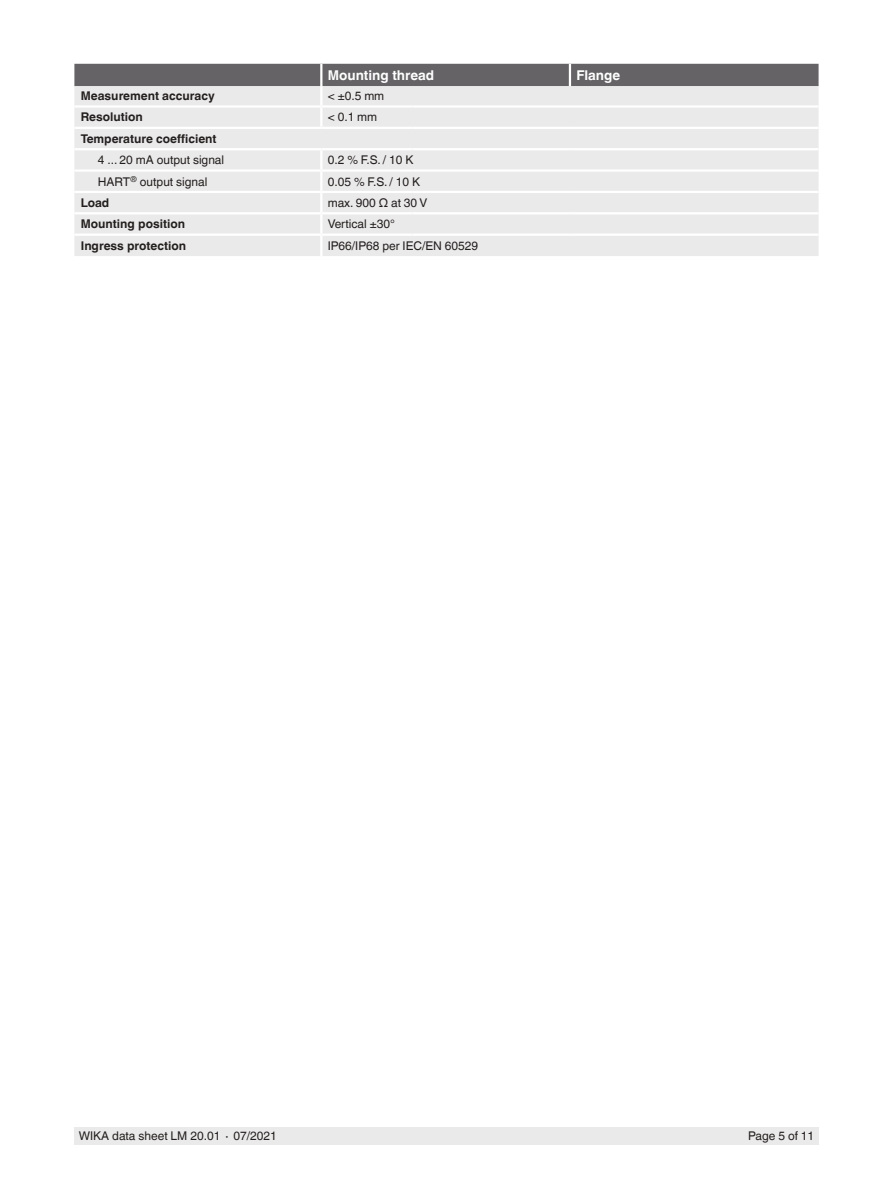
<style>
.page{position:relative;width:893px;height:1188px;background:#fff}
.page>*{position:absolute;margin:0;border:0;box-sizing:border-box;transform-origin:0 0}
.t1{font:700 13.5px "Helvetica World";color:#fff}
.t2{font:12px "Helvetica World";color:#241f1f}
.t3{font:700 12px "Helvetica World";color:#241f1f}
</style>
<div class="page">
<div style="left:74px;top:1128px;width:745px;height:17px;background:#ebeaea"></div>
<div style="left:74px;top:129px;width:745px;height:127px;background:#ebeaea"></div>
<svg style="left:74px;top:64px;width:745px;height:63px;background:#bbbabb"></svg>
<hr style="left:412px;top:105px;width:158px;height:3px;background:#fff">
<hr style="left:570px;top:105px;width:249px;height:3px;background:#fff">
<hr style="left:74px;top:169px;width:247px;height:3px;background:#fff">
<hr style="left:321px;top:169px;width:91px;height:3px;background:#fff">
<hr style="left:412px;top:169px;width:158px;height:3px;background:#fff">
<hr style="left:570px;top:169px;width:249px;height:3px;background:#fff">
<hr style="left:74px;top:191px;width:247px;height:2px;background:#fff">
<hr style="left:321px;top:191px;width:91px;height:2px;background:#fff">
<svg style="left:320px;top:150px;width:2px;height:62px"></svg>
<hr style="left:412px;top:191px;width:158px;height:2px;background:#fff">
<hr style="left:570px;top:191px;width:249px;height:2px;background:#fff">
<hr style="left:74px;top:212px;width:247px;height:2px;background:#fff">
<hr style="left:321px;top:212px;width:91px;height:2px;background:#fff">
<hr style="left:320px;top:214px;width:2px;height:20px;background:#fff">
<hr style="left:412px;top:212px;width:158px;height:2px;background:#fff">
<hr style="left:570px;top:212px;width:249px;height:2px;background:#fff">
<hr style="left:74px;top:234px;width:247px;height:2px;background:#fff">
<hr style="left:321px;top:234px;width:91px;height:2px;background:#fff">
<hr style="left:320px;top:236px;width:2px;height:20px;background:#fff">
<hr style="left:412px;top:234px;width:158px;height:2px;background:#fff">
<hr style="left:570px;top:234px;width:249px;height:2px;background:#fff">
<hr style="left:74px;top:148px;width:247px;height:2px;background:#fff">
<hr style="left:321px;top:148px;width:91px;height:2px;background:#fff">
<hr style="left:412px;top:148px;width:158px;height:2px;background:#fff">
<hr style="left:570px;top:148px;width:249px;height:2px;background:#fff">
<p class="t1" style="left:328px;top:67px;width:108px">Mounting thread</p>
<p class="t1" style="left:576px;top:67px;width:45px">Flange</p>
<p class="t3" style="left:81px;top:89px;width:135px">Measurement accuracy</p>
<p class="t2" style="left:328px;top:89px;width:58px">&lt; ±0.5 mm</p>
<p class="t3" style="left:81px;top:110px;width:63px">Resolution</p>
<p class="t2" style="left:328px;top:110px;width:51px">&lt; 0.1 mm</p>
<p class="t3" style="left:81px;top:132px;width:137px">Temperature coefficient</p>
<p class="t2" style="left:98px;top:153px;width:128px">4 ... 20 mA output signal</p>
<p class="t2" style="left:328px;top:153px;width:87px">0.2 % F.S. / 10 K</p>
<p class="t2" style="left:98px;top:174px;width:111px">HART<sup>®</sup> output signal</p>
<p class="t2" style="left:328px;top:174px;width:94px">0.05 % F.S. / 10 K</p>
<p class="t3" style="left:81px;top:196px;width:30px">Load</p>
<p class="t2" style="left:328px;top:196px;width:101px">max. 900 Ω at 30 V</p>
<p class="t3" style="left:81px;top:217px;width:106px">Mounting position</p>
<p class="t2" style="left:328px;top:217px;width:69px">Vertical ±30°</p>
<p class="t3" style="left:81px;top:239px;width:107px">Ingress protection</p>
<p class="t2" style="left:328px;top:239px;width:152px">IP66/IP68 per IEC/EN 60529</p>
<p class="t2" style="left:79px;top:1129px;width:200px">WIKA data sheet LM 20.01 ∙ 07/2021</p>
<p class="t2" style="left:748px;top:1129px;width:68px">Page 5 of 11</p>
</div>
